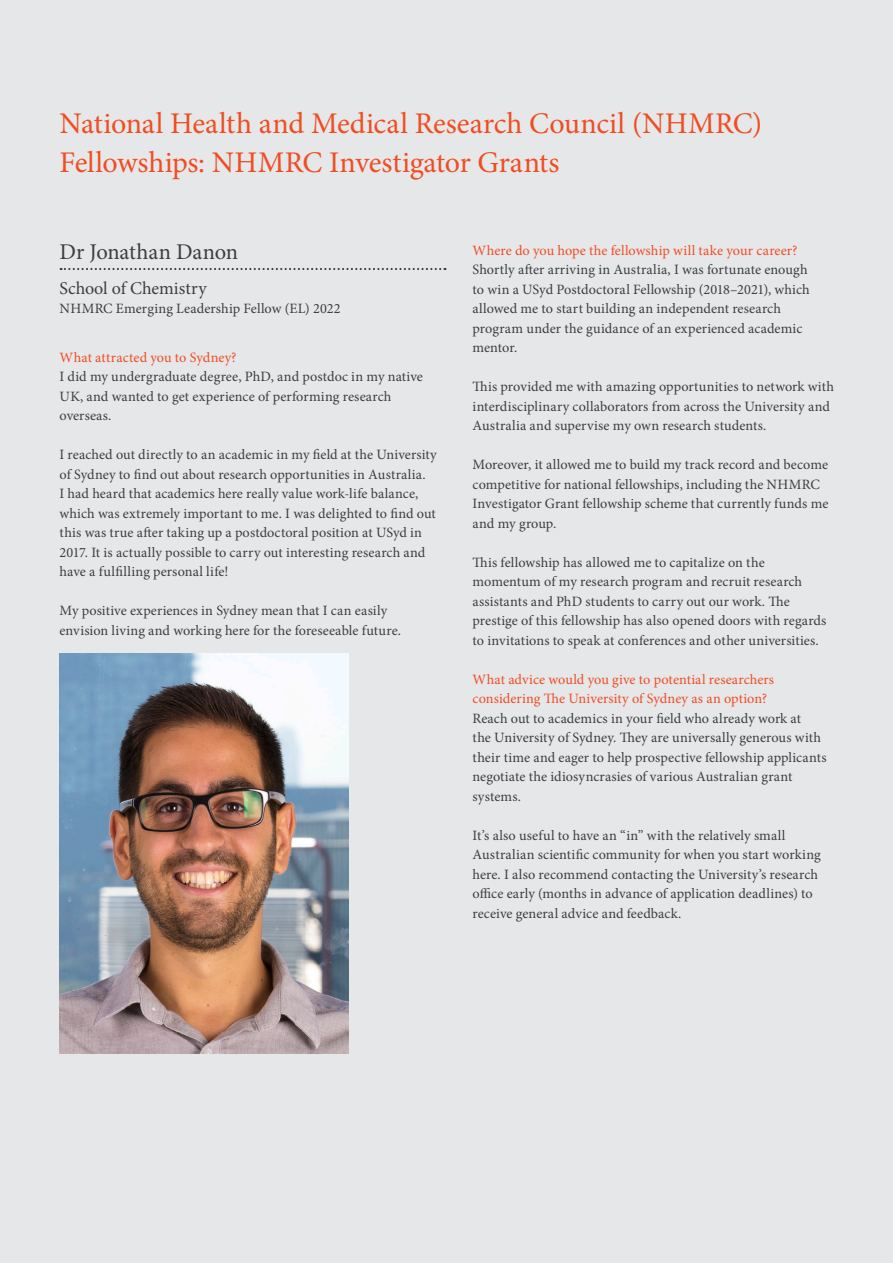
<style>
.page{position:relative;width:893px;height:1263px;background:#e6e7e9}
.page>*{position:absolute;margin:0;border:0;box-sizing:border-box;transform-origin:0 0}
.t1{font:30px/39px "Minion Pro";letter-spacing:-.005em;color:#f04d22}
.Body_Heading_with_Line_-_12_16_25pt_char{font:22.5px "Minion Pro";letter-spacing:-.005em;color:#3e3e3f}
.Body_Text_-_9_5_13pt_charcoal{font:18px "Minion Pro";color:#3e3e3f}
.Body_Text_-_9_5_13pt_charcoal-2{font:14.25px/19.5px "Minion Pro";letter-spacing:.005em;color:#3e3e3f}
.Body_Text_-_9_5_13pt_charcoal-3{font:14.25px/19.5px "Minion Pro";letter-spacing:.005em;color:#f04d22}
</style>
<div class="page">
<svg style="left:61px;top:268px;width:384px;height:2px"></svg>
<img style="left:59px;top:653px;width:290px;height:400px">
<p class="t1" style="left:60px;top:104px;width:704px">National Health and Medical Research Council (NHMRC)<br>Fellowships: NHMRC Investigator Grants</p>
<p class="Body_Heading_with_Line_-_12_16_25pt_char" style="left:60px;top:237px;width:180px">Dr Jonathan Danon</p>
<p class="Body_Text_-_9_5_13pt_charcoal" style="left:60px;top:276px;width:149px">School of Chemistry</p>
<p class="Body_Text_-_9_5_13pt_charcoal-2" style="left:60px;top:299px;width:283px">NHMRC Emerging Leadership Fellow (EL) 2022</p>
<p class="Body_Text_-_9_5_13pt_charcoal-3" style="left:60px;top:348px;width:179px">What attracted you to Sydney?</p>
<p class="Body_Text_-_9_5_13pt_charcoal-2" style="left:60px;top:367px;width:365px">I did my undergraduate degree, PhD, and postdoc in my native<br>UK, and wanted to get experience of performing research overseas.</p>
<p class="Body_Text_-_9_5_13pt_charcoal-2" style="left:60px;top:445px;width:379px">I reached out directly to an academic in my field at the University of Sydney to find out about research opportunities in Australia.<br>I had heard that academics here really value work-life balance, which was extremely important to me. I was delighted to find out this was true after taking up a postdoctoral position at USyd in 2017. It is actually possible to carry out interesting research and have a fulfilling personal life!</p>
<p class="Body_Text_-_9_5_13pt_charcoal-2" style="left:60px;top:601px;width:343px">My positive experiences in Sydney mean that I can easily envision living and working here for the foreseeable future.</p>
<p class="Body_Text_-_9_5_13pt_charcoal-3" style="left:472px;top:240px;width:326px">Where do you hope the fellowship will take your career?</p>
<p class="Body_Text_-_9_5_13pt_charcoal-2" style="left:472px;top:260px;width:339px">Shortly after arriving in Australia, I was fortunate enough to win a USyd Postdoctoral Fellowship (2018–2021), which allowed me to start building an independent research program under the guidance of an experienced academic mentor.</p>
<p class="Body_Text_-_9_5_13pt_charcoal-2" style="left:472px;top:377px;width:363px">This provided me with amazing opportunities to network with interdisciplinary collaborators from across the University and<br>Australia and supervise my own research students.</p>
<p class="Body_Text_-_9_5_13pt_charcoal-2" style="left:472px;top:455px;width:357px">Moreover, it allowed me to build my track record and become competitive for national fellowships, including the NHMRC Investigator Grant fellowship scheme that currently funds me and my group.</p>
<p class="Body_Text_-_9_5_13pt_charcoal-2" style="left:472px;top:552px;width:355px">This fellowship has allowed me to capitalize on the momentum of my research program and recruit research assistants and PhD students to carry out our work. The prestige of this fellowship has also opened doors with regards to invitations to speak at conferences and other universities.</p>
<p class="Body_Text_-_9_5_13pt_charcoal-3" style="left:472px;top:669px;width:303px">What advice would you give to potential researchers considering The University of Sydney as an option?</p>
<p class="Body_Text_-_9_5_13pt_charcoal-2" style="left:472px;top:708px;width:356px">Reach out to academics in your field who already work at<br>the University of Sydney. They are universally generous with their time and eager to help prospective fellowship applicants negotiate the idiosyncrasies of various Australian grant systems.</p>
<p class="Body_Text_-_9_5_13pt_charcoal-2" style="left:472px;top:825px;width:350px">It’s also useful to have an “in” with the relatively small Australian scientific community for when you start working here. I also recommend contacting the University’s research office early (months in advance of application deadlines) to receive general advice and feedback.</p>
</div>
